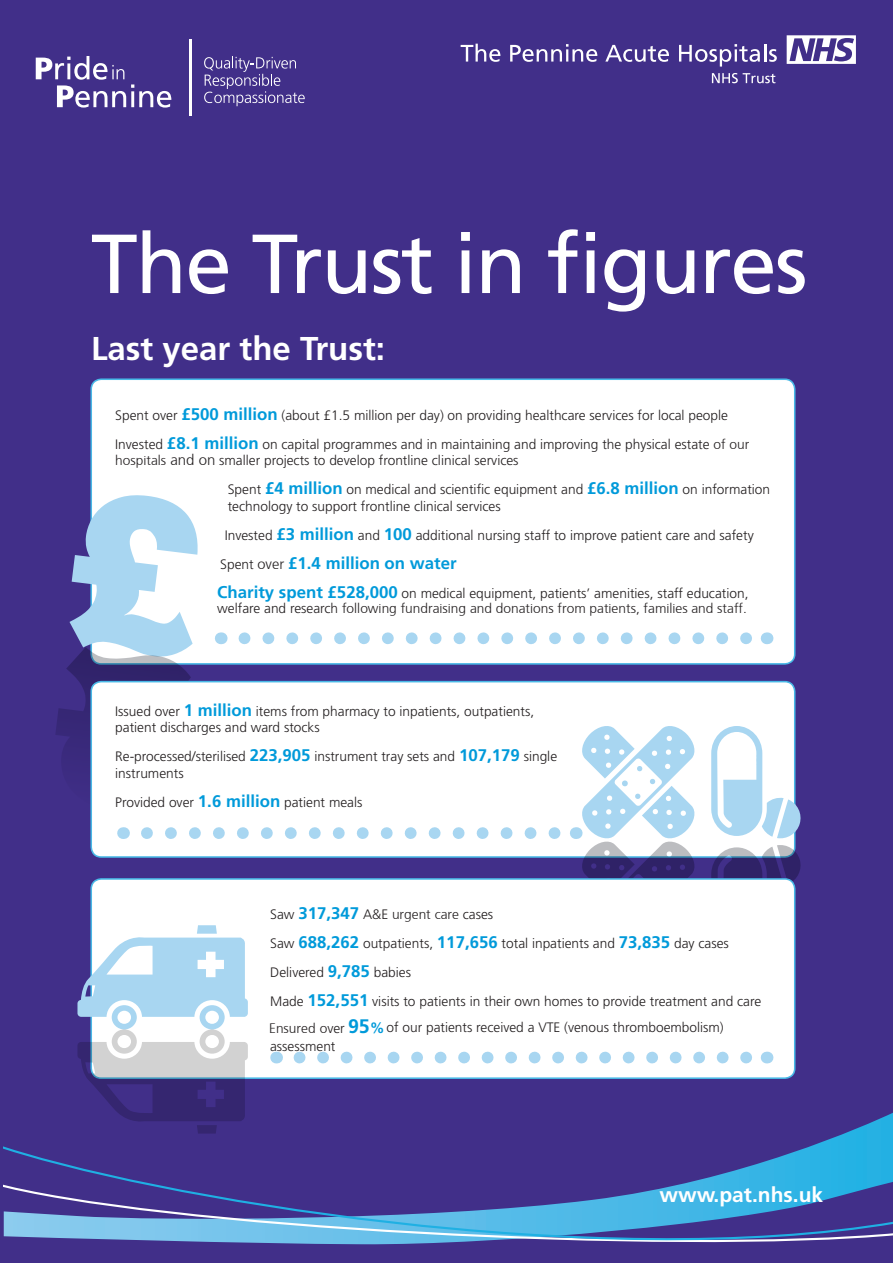
<style>
.page{position:relative;width:893px;height:1263px;background:#412f89}
.page>*{position:absolute;margin:0;border:0;box-sizing:border-box;transform-origin:0 0}
.t1{font:83.55px "Frutiger";letter-spacing:-.02em;color:#fff}
.t2{font:700 33px "Frutiger";color:#fff}
.t3{font:700 21px "Frutiger";color:#fff}
.t4{font:700 16.8px "Frutiger";color:#009ada}
.t5{font:300 13.65px/16.5px "Frutiger";color:#231f20}
.s1{font-weight:700;font-size:16.8px;color:#009ada}
.s2{font-size:15px}
.s3{font-weight:300;font-size:13.65px;color:#231f20}
.s4{font-weight:300;font-size:14.55px;color:#231f20}
.s5{font-style:inherit}
.s6{font-weight:700;font-size:19.5px;color:#009ada}
.s7{font-weight:700;font-size:15px;color:#009ada}
</style>
<div class="page">
<svg style="left:461px;top:44px;width:39px;height:18px"></svg>
<svg style="left:510px;top:44px;width:87px;height:18px"></svg>
<svg style="left:605px;top:45px;width:64px;height:17px"></svg>
<svg style="left:679px;top:44px;width:98px;height:23px"></svg>
<svg style="left:712px;top:73px;width:63px;height:10px"></svg>
<svg style="left:787px;top:35px;width:69px;height:29px"></svg>
<svg style="left:204px;top:57px;width:101px;height:49px"></svg>
<hr style="left:189px;top:39px;width:2px;height:77px;background:#fff">
<svg style="left:36px;top:56px;width:135px;height:52px"></svg>
<div style="left:91px;top:379px;width:704px;height:285px;background:#fff;border-radius:10px"></div>
<div style="left:90px;top:378px;width:705px;height:287px;border:2px solid #48b8e6;border-radius:10px"></div>
<svg style="left:56px;top:495px;width:143px;height:268px"></svg>
<svg style="left:244px;top:632px;width:508px;height:12px"></svg>
<svg style="left:221px;top:632px;width:1px;height:12px"></svg>
<svg style="left:767px;top:632px;width:1px;height:12px"></svg>
<div style="left:91px;top:682px;width:704px;height:175px;background:#fff;border-radius:10px"></div>
<div style="left:90px;top:681px;width:705px;height:177px;border:2px solid #48b8e6;border-radius:10px"></div>
<svg style="left:711px;top:726px;width:90px;height:231px"></svg>
<svg style="left:147px;top:827px;width:414px;height:12px"></svg>
<svg style="left:123px;top:827px;width:1px;height:12px"></svg>
<svg style="left:576px;top:726px;width:121px;height:152px"></svg>
<div style="left:91px;top:879px;width:704px;height:199px;background:#fff;border-radius:10px"></div>
<div style="left:90px;top:878px;width:705px;height:201px;border:2px solid #48b8e6;border-radius:10px"></div>
<svg style="left:299px;top:1052px;width:453px;height:11px"></svg>
<svg style="left:77px;top:925px;width:171px;height:188px"></svg>
<svg style="left:119px;top:1113px;width:774px;height:28px"></svg>
<svg style="left:4px;top:1141px;width:889px;height:104px"></svg>
<p class="t1" style="left:91px;top:215px;width:718px">The Trust in figures</p>
<p class="t2" style="left:91px;top:329px;width:296px">Last year the Trust:</p>
<p class="t5" style="left:115px;top:406px;width:614px">Spent over <span class="s1">£500 million</span> (about £1.5 million per day) on providing healthcare services for local people</p>
<p class="t5" style="left:115px;top:436px;width:636px">Invested <span class="s1">£8.1 million</span> on capital programmes and in maintaining and improving the physical estate of our hospitals <span class="s2">and on</span> smaller projects to develop frontline clinical services</p>
<p class="t5" style="left:228px;top:481px;width:544px">Spent <span class="s1">£4 million</span> on medical and scientific equipment and <span class="s1">£6.8 million</span> on information technology to support frontline clinical services</p>
<p class="t5" style="left:225px;top:527px;width:531px">Invested <span class="s1">£3 million</span> and <span class="s1">100</span> additional nursing staff to improve patient care and safety</p>
<p class="t4" style="left:220px;top:553px;width:238px"><span class="s3">Spent</span> <span class="s4">over</span> £1<span class="s5">.4 million</span> on water</p>
<p class="t5" style="left:217px;top:585px;width:533px;line-height:15.1px"><span class="s1">C</span><span class="s1">harity spent £528,000</span> on medical equipment, patients’ amenities, staff education, welfare and research following fundraising and donations from patients, families and staff.</p>
<p class="t5" style="left:115px;top:703px;width:420px">Issued over <span class="s1">1 million</span> items from pharmacy to inpatients, outpatients, patient discharges and ward stocks</p>
<p class="t5" style="left:115px;top:748px;width:443px">Re-processed/sterilised <span class="s1">223,905</span> instrument tray sets and <span class="s1">107,179</span> single instruments</p>
<p class="t5" style="left:115px;top:794px;width:249px">Provided over <span class="s1">1.6 million</span> patient meals</p>
<p class="t5" style="left:270px;top:906px;width:224px">Saw <span class="s1">317,347</span> A&amp;E urgent care cases</p>
<p class="t5" style="left:270px;top:935px;width:460px">Saw <span class="s1">688,262</span> outpatients, <span class="s1">117,656</span> total inpatients and <span class="s1">73,835</span> day cases</p>
<p class="t5" style="left:270px;top:964px;width:142px">Delivered <span class="s1">9,785</span> babies</p>
<p class="t5" style="left:270px;top:993px;width:492px">Made <span class="s1">152,551</span> visits to patients in their own homes to provide treatment and care</p>
<p class="t5" style="left:269px;top:1018px;width:456px;line-height:18px">Ensured over <span class="s6">95</span><span class="s7">%</span>of our patients received a VTE (venous thromboembolism) assessment</p>
<p class="t3" style="left:659px;top:1182px;width:165px">www.pat.nhs.uk</p>
</div>
